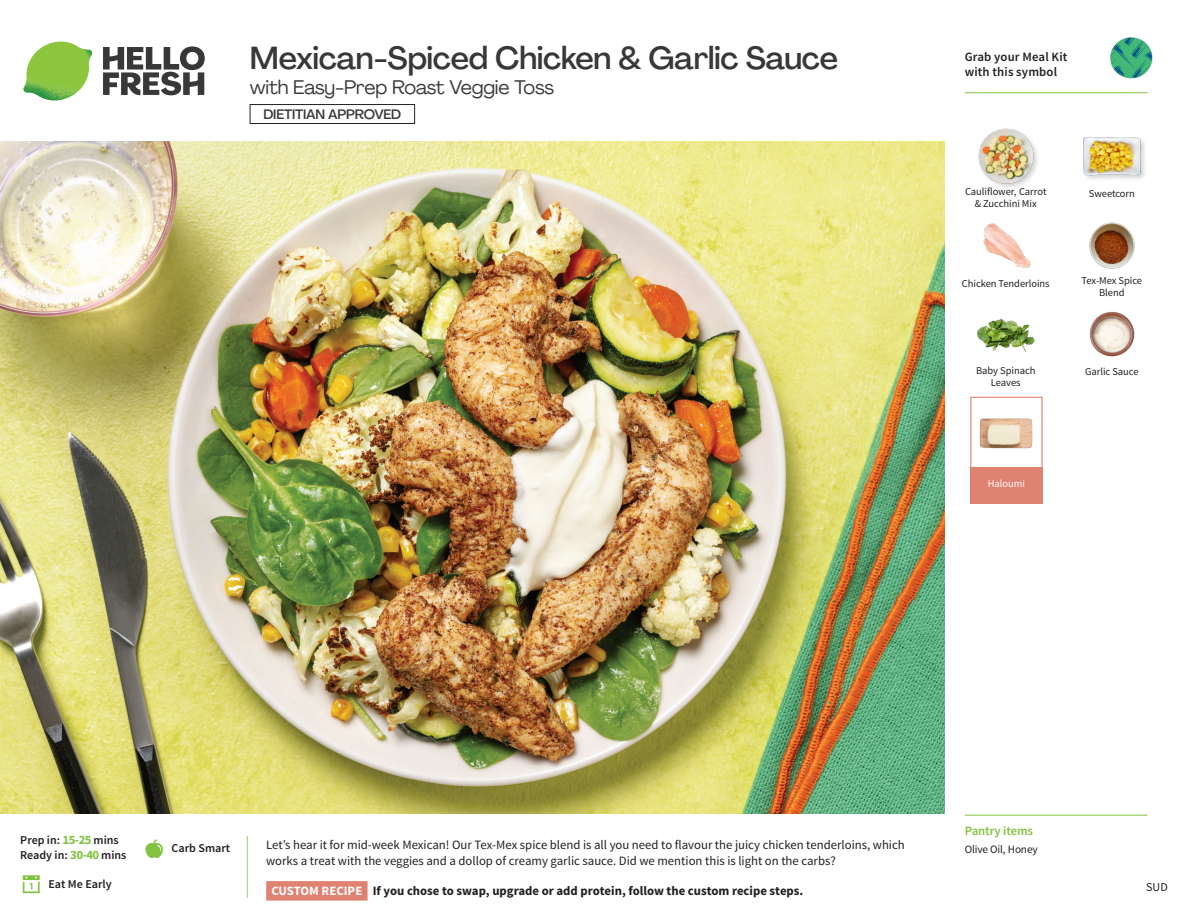
<style>
.page{position:relative;width:1188px;height:918px;background:#fff}
.page>*{position:absolute;margin:0;border:0;box-sizing:border-box;transform-origin:0 0}
._15_Titel_UK{font:500 31.5px "Agrandir";letter-spacing:-.01em;color:#383839}
._15_Titel_UK-2{font:19.5px "Agrandir";letter-spacing:-.01em;color:#383839}
.t1{font:500 13.5px "Agrandir";letter-spacing:-.01em;color:#383839}
.Step_6_Text_AU{font:12.75px/16.5px "Source Sans Pro";color:#231f20}
.Step_6_Text_AU-2{font:700 12.75px "Source Sans Pro";color:#231f20}
.t2{font:600 12.75px/15px "Source Sans Pro";letter-spacing:.01em;color:#231f20}
._04_Headers_Front{font:600 12.75px "Source Sans Pro";letter-spacing:-.01em;color:#81c340}
._04_Intro{font:600 12px "Source Sans Pro";color:#231f20}
.t3{font:12px "Source Sans Pro";color:#231f20}
._05_Pantry{font:11.25px "Source Sans Pro";letter-spacing:-.01em;color:#231f20}
._18_FRONT_ingredient{font:10.5px/12px "Source Sans Pro";letter-spacing:-.005em;color:#231f20;text-align:center}
._18_FRONT_ingredient-2{font:10.5px "Source Sans Pro";letter-spacing:-.005em;color:#fff}
.s1{color:#fff}
.s2{font-weight:700;font-size:12.75px;color:#81c340}
</style>
<div class="page">
<svg style="left:103px;top:46px;width:102px;height:49px"></svg>
<img style="left:23px;top:42px;width:69px;height:59px">
<svg style="left:246px;top:835px;width:122px;height:66px"></svg>
<img style="left:0;top:142px;width:945px;height:672px">
<div style="left:250px;top:104px;width:165px;height:20px;border:1px solid #231f20"></div>
<img style="left:1089px;top:311px;width:46px;height:46px">
<img style="left:977px;top:318px;width:57px;height:34px">
<img style="left:983px;top:223px;width:48px;height:45px">
<img style="left:1089px;top:222px;width:46px;height:47px">
<div style="left:978px;top:127px;width:62px;height:63px;background:#231f20;opacity:.2"></div>
<img style="left:978px;top:127px;width:56px;height:58px">
<div style="left:1082px;top:136px;width:66px;height:46px;background:#231f20;opacity:.2"></div>
<img style="left:1083px;top:136px;width:58px;height:46px">
<div style="left:970px;top:397px;width:73px;height:72px;border:1px solid #df8272"></div>
<div style="left:970px;top:467px;width:73px;height:36px;background:#df8272"></div>
<img style="left:979px;top:418px;width:54px;height:31px">
<img style="left:1111px;top:37px;width:41px;height:42px">
<hr style="left:965px;top:815px;width:183px;height:1px;background:#81c340">
<hr style="left:965px;top:92px;width:183px;height:1px;background:#81c340">
<p class="_15_Titel_UK" style="left:250px;top:39px;width:590px">Mexican-Spiced Chicken &amp; Garlic Sauce</p>
<p class="_15_Titel_UK-2" style="left:250px;top:75px;width:306px">with Easy-Prep Roast Veggie Toss</p>
<p class="t1" style="left:263px;top:106px;width:139px">DIETITIAN APPROVED</p>
<p class="t2" style="left:965px;top:50px;width:104px">Grab your Meal Kit with this symbol</p>
<p class="_18_FRONT_ingredient" style="left:965px;top:186px;width:83px">Cauliflower,<span class="s1">,</span>Carrot</p>
<p class="_18_FRONT_ingredient" style="left:1089px;top:188px;width:48px">Sweetcorn</p>
<p class="_18_FRONT_ingredient" style="left:975px;top:198px;width:63px">&amp; Zucchini Mix</p>
<p class="_18_FRONT_ingredient" style="left:962px;top:277px;width:89px">Chicken Tenderloins</p>
<p class="_18_FRONT_ingredient" style="left:1082px;top:275px;width:62px">Tex-Mex Spice<br>Blend</p>
<p class="_18_FRONT_ingredient" style="left:976px;top:365px;width:61px">Baby Spinach</p>
<p class="_18_FRONT_ingredient" style="left:1085px;top:366px;width:55px">Garlic Sauce</p>
<p class="_18_FRONT_ingredient" style="left:991px;top:377px;width:31px">Leaves</p>
<p class="_18_FRONT_ingredient-2" style="left:988px;top:477px;width:39px">Haloumi</p>
<p class="_04_Intro" style="left:20px;top:833px;width:100px">Prep in: <span class="s2">15-25</span> mins</p>
<p class="_04_Intro" style="left:20px;top:848px;width:108px">Ready in: <span class="s2">30-40</span> mins</p>
<p class="_04_Intro" style="left:48px;top:876px;width:65px">Eat Me Early</p>
<p class="_04_Intro" style="left:172px;top:841px;width:60px">Carb Smart</p>
<p class="Step_6_Text_AU" style="left:266px;top:837px;width:640px">Let’s hear it for mid-week Mexican! Our Tex-Mex spice blend is all you need to flavour the juicy chicken tenderloins, which works a treat with the veggies and a dollop of creamy garlic sauce. Did we mention this is light on the carbs?</p>
<p class="Step_6_Text_AU-2" style="left:271px;top:882px;width:533px"><span class="s1">CUSTOM RECIPE</span> If you chose to swap, upgrade or add protein, follow the custom recipe steps.</p>
<p class="_04_Headers_Front" style="left:965px;top:822px;width:70px">Pantry items</p>
<p class="_05_Pantry" style="left:965px;top:842px;width:75px">Olive Oil, Honey</p>
<p class="t3" style="left:1146px;top:879px;width:23px">SUD</p>
</div>
